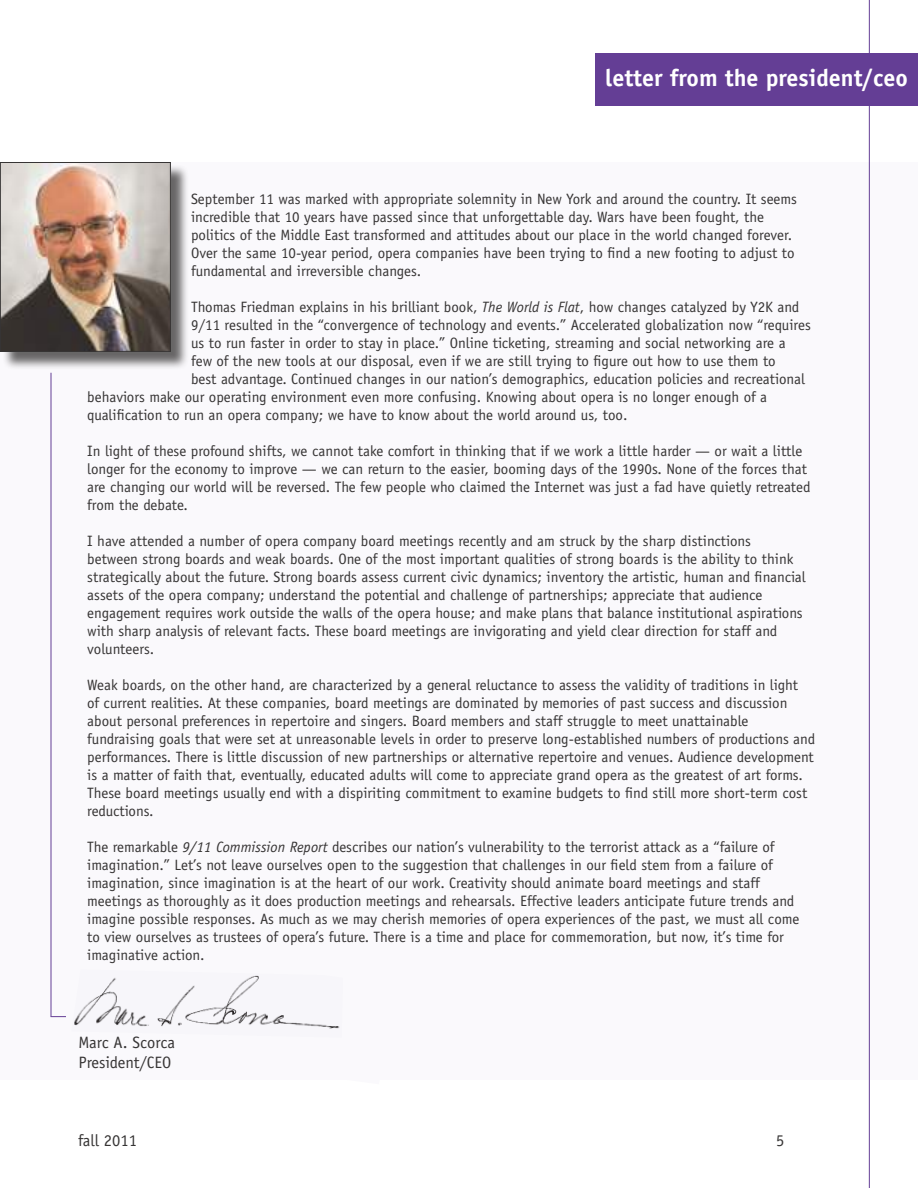
<style>
.page{position:relative;width:918px;height:1188px;background:#fff}
.page>*{position:absolute;margin:0;border:0;box-sizing:border-box;transform-origin:0 0}
.t1{font:700 24px "Officina Sans";color:#fff}
.t2{font:24px "Officina Sans";color:#fff}
.t3{font:16.5px/19.8px "Officina Sans";color:#373535}
.t4{font:15px/18px "Officina Sans";color:#373535}
.s1{font-style:italic}
</style>
<div class="page">
<div style="left:0;top:162px;width:918px;height:918px;background:#faf9fc"></div>
<hr style="left:869px;top:0;width:1px;height:1188px;background:#643e95">
<div style="left:596px;top:54px;width:322px;height:52px;background:#643e95"></div>
<div style="left:2px;top:164px;width:188px;height:207px;background:#373535;opacity:.75"></div>
<img style="left:2px;top:164px;width:167px;height:186px">
<div style="left:0;top:162px;width:171px;height:190px;border:1px solid #373535"></div>
<img style="left:74px;top:975px;width:266px;height:54px">
<hr style="left:51px;top:373px;width:1px;height:644px;background:#643e95">
<svg style="left:51px;top:1016px;width:15px;height:1px"></svg>
<h1 class="t2" style="left:801px;top:63px;width:108px">what’s new</h1>
<h1 class="t1" style="left:605px;top:63px;width:304px">letter from the president/c o</h1>
<p class="t4" style="left:191px;top:190px;width:607px">September 11 was marked with appropriate solemnity in New York and around the country. It seems incredible that 10 years have passed since that unforgettable day. Wars have been fought, the politics of the Middle East transformed and attitudes about our place in the world changed forever.<br>Over the same 10-year period, opera companies have been trying to find a new footing to adjust to fundamental and irreversible changes.</p>
<p class="t4" style="left:191px;top:298px;width:610px">Thomas Friedman explains in his brilliant book, <span class="s1">The World is Flat</span>, how changes catalyzed by Y2K and</p>
<p class="t4" style="left:191px;top:316px;width:621px">9/11 resulted in the “convergence of technology and events.” Accelerated globalization now “requires</p>
<p class="t4" style="left:191px;top:334px;width:596px">us to run faster in order to stay in place.” Online ticketing, streaming and social networking are a</p>
<p class="t4" style="left:191px;top:352px;width:586px">few of the new tools at our disposal, even if we are still trying to figure out how to use them to</p>
<p class="t4" style="left:191px;top:370px;width:615px">best advantage. Continued changes in our nation’s demographics, education policies and recreational</p>
<p class="t4" style="left:87px;top:388px;width:681px">behaviors make our operating environment even more confusing. Knowing about opera is no longer enough of a</p>
<p class="t4" style="left:87px;top:406px;width:542px">qualification to run an opera company; we have to know about the world around us, too.</p>
<p class="t4" style="left:87px;top:442px;width:725px">In light of these profound shifts, we cannot take comfort in thinking that if we work a little harder — or wait a little longer for the economy to improve — we can return to the easier, booming days of the 1990s. None of the forces that are changing our world will be reversed. The few people who claimed the Internet was just a fad have quietly retreated from the debate.</p>
<p class="t4" style="left:87px;top:532px;width:720px">I have attended a number of opera company board meetings recently and am struck by the sharp distinctions<br>between strong boards and weak boards. One of the most important qualities of strong boards is the ability to think strategically about the future. Strong boards assess current civic dynamics; inventory the artistic, human and financial assets of the opera company; understand the potential and challenge of partnerships; appreciate that audience engagement requires work outside the walls of the opera house; and make plans that balance institutional aspirations with sharp analysis of relevant facts. These board meetings are invigorating and yield clear direction for staff and volunteers.</p>
<p class="t4" style="left:87px;top:676px;width:730px">Weak boards, on the other hand, are characterized by a general reluctance to assess the validity of traditions in light<br>of current realities. At these companies, board meetings are dominated by memories of past success and discussion about personal preferences in repertoire and singers. Board members and staff struggle to meet unattainable fundraising goals that were set at unreasonable levels in order to preserve long-established numbers of productions and performances. There is little discussion of new partnerships or alternative repertoire and venues. Audience development is a matter of faith that, eventually, educated adults will come to appreciate grand opera as the greatest of art forms.<br>These board meetings usually end with a dispiriting commitment to examine budgets to find still more short-term cost reductions.</p>
<p class="t4" style="left:87px;top:838px;width:714px">The remarkable <span class="s1">9/11 Commission Report</span> describes our nation’s vulnerability to the terrorist attack as a “failure of imagination.” Let’s not leave ourselves open to the suggestion that challenges in our field stem from a failure of imagination, since imagination is at the heart of our work. Creativity should animate board meetings and staff meetings as thoroughly as it does production meetings and rehearsals. Effective leaders anticipate future trends and imagine possible responses. As much as we may cherish memories of opera experiences of the past, we must all come to view ourselves as trustees of opera’s future. There is a time and place for commemoration, but now, it’s time for imaginative action.</p>
<p class="t3" style="left:78px;top:1033px;width:98px">Marc A. Scorca<br>President/CEO</p>
<p class="t3" style="left:78px;top:1131px;width:60px">fall 2011</p>
<p class="t3" style="left:776px;top:1131px;width:10px">5</p>
</div>
